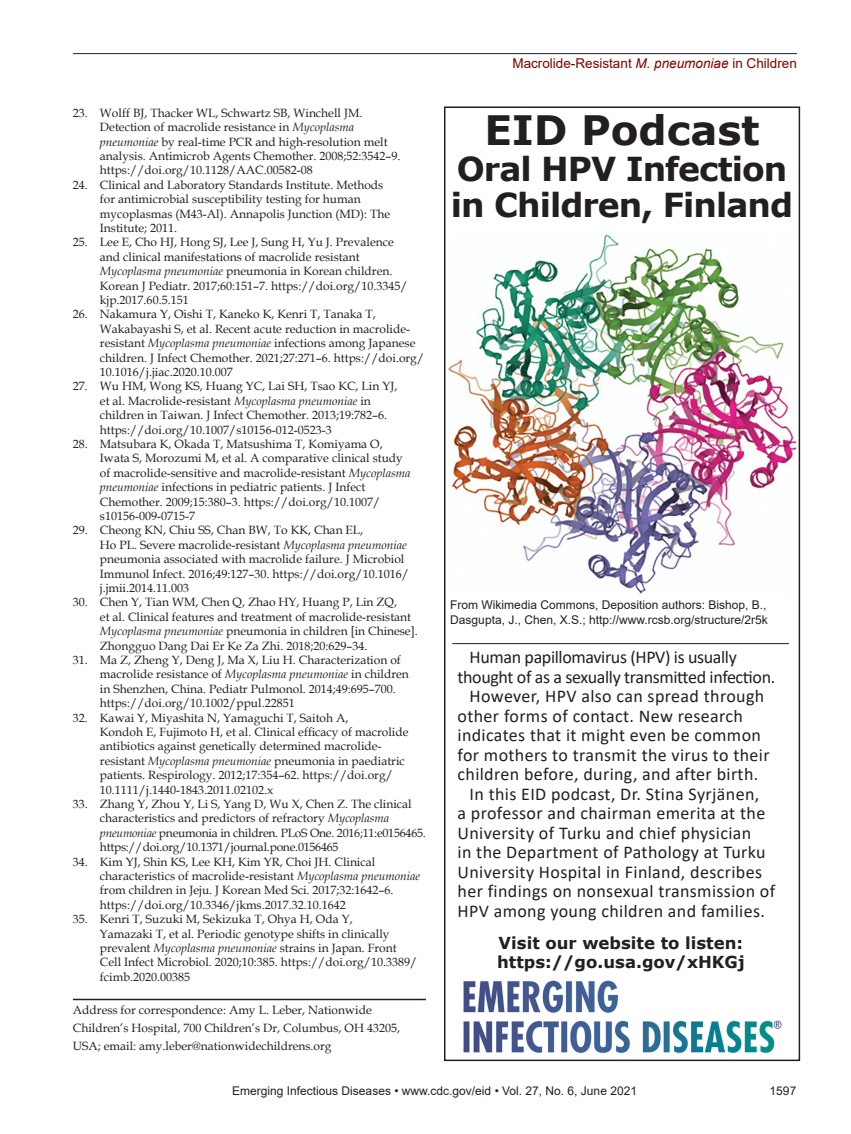
<style>
.page{position:relative;width:851px;height:1134px;background:#fff}
.page>*{position:absolute;margin:0;border:0;box-sizing:border-box;transform-origin:0 0}
.t1{font:700 40.5px "Verdana";letter-spacing:-.005em;color:#231f20}
.t2{font:700 33px/36px "Verdana";letter-spacing:-.03em;color:#231f20}
.t3{font:18px "Calibri";letter-spacing:.02em;color:#231f20}
.t4{font:18px "Calibri";letter-spacing:-.02em;color:#231f20}
.t5{font:700 16.5px/18.9px "Verdana";color:#231f20}
.t6{font:13.5px "Arial";color:#820301}
.t7{font:12px/14.4px "Book Antiqua";color:#231f20}
.t8{font:12px/15px "Arial";color:#231f20}
.s1{font-style:italic}
</style>
<div class="page">
<img style="left:448px;top:234px;width:347px;height:360px">
<hr style="left:73px;top:53px;width:723px;height:1px;background:#231f20">
<hr style="left:73px;top:999px;width:353px;height:1px;background:#231f20">
<div style="left:444px;top:106px;width:356px;height:955px;border:2px solid #231f20"></div>
<img style="left:463px;top:980px;width:319px;height:73px">
<hr style="left:452px;top:643px;width:337px;height:1px;background:#231f20">
<p class="t6" style="left:512px;top:54px;width:286px">Macrolide-Resistant <span class="s1">M. pneumoniae</span> in Children</p>
<p class="t7" style="left:100px;top:105px;width:302px;text-indent:-27px">23. Wolff BJ, Thacker WL, Schwartz SB, Winchell JM.<br>Detection of macrolide resistance in <span class="s1">Mycoplasma pneumoniae</span> by real-time PCR and high-resolution melt analysis. Antimicrob Agents Chemother. 2008;52:3542–9. https://doi.org/10.1128/AAC.00582-08</p>
<p class="t7" style="left:100px;top:177px;width:292px;text-indent:-27px">24. Clinical and Laboratory Standards Institute. Methods for antimicrobial susceptibility testing for human mycoplasmas (M43-Al). Annapolis Junction (MD): The Institute; 2011.</p>
<p class="t7" style="left:100px;top:235px;width:309px;text-indent:-27px">25. Lee E, Cho HJ, Hong SJ, Lee J, Sung H, Yu J. Prevalence and clinical manifestations of macrolide resistant <span class="s1">Mycoplasma pneumoniae</span> pneumonia in Korean children.<br>Korean J Pediatr. 2017;60:151–7. https://doi.org/10.3345/ kjp.2017.60.5.151</p>
<p class="t7" style="left:100px;top:307px;width:326px;text-indent:-27px">26. Nakamura Y, Oishi T, Kaneko K, Kenri T, Tanaka T, Wakabayashi S, et al. Recent acute reduction in macrolide&shy;resistant <span class="s1">Mycoplasma pneumoniae</span> infections among Japanese children. J Infect Chemother. 2021;27:271–6. https://doi.org/ 10.1016/j.jiac.2020.10.007</p>
<p class="t7" style="left:100px;top:379px;width:299px;text-indent:-27px">27. Wu HM, Wong KS, Huang YC, Lai SH, Tsao KC, Lin YJ, et al. Macrolide-resistant <span class="s1">Mycoplasma pneumoniae</span> in children in Taiwan. J Infect Chemother. 2013;19:782–6. https://doi.org/10.1007/s10156-012-0523-3</p>
<p class="t7" style="left:100px;top:436px;width:312px;text-indent:-27px">28. Matsubara K, Okada T, Matsushima T, Komiyama O, Iwata S, Morozumi M, et al. A comparative clinical study of macrolide-sensitive and macrolide-resistant <span class="s1">Mycoplasma pneumoniae</span> infections in pediatric patients. J Infect Chemother. 2009;15:380–3. https://doi.org/10.1007/ s10156-009-0715-7</p>
<p class="t7" style="left:100px;top:523px;width:311px;text-indent:-27px">29. Cheong KN, Chiu SS, Chan BW, To KK, Chan EL,<br>Ho PL. Severe macrolide-resistant <span class="s1">Mycoplasma pneumoniae </span>pneumonia associated with macrolide failure. J Microbiol Immunol Infect. 2016;49:127–30. https://doi.org/10.1016/ j.jmii.2014.11.003</p>
<p class="t7" style="left:100px;top:595px;width:319px;text-indent:-27px">30. Chen Y, Tian WM, Chen Q, Zhao HY, Huang P, Lin ZQ,<br>et al. Clinical features and treatment of macrolide-resistant <span class="s1">Mycoplasma pneumoniae</span> pneumonia in children [in Chinese].<br>Zhongguo Dang Dai Er Ke Za Zhi. 2018;20:629–34.</p>
<p class="t7" style="left:100px;top:652px;width:310px;text-indent:-27px">31. Ma Z, Zheng Y, Deng J, Ma X, Liu H. Characterization of macrolide resistance of <span class="s1">Mycoplasma pneumoniae</span> in children in Shenzhen, China. Pediatr Pulmonol. 2014;49:695–700. https://doi.org/10.1002/ppul.22851</p>
<p class="t7" style="left:100px;top:710px;width:310px;text-indent:-27px">32. Kawai Y, Miyashita N, Yamaguchi T, Saitoh A,<br>Kondoh E, Fujimoto H, et al. Clinical efficacy of macrolide antibiotics against genetically determined macrolide&shy;resistant <span class="s1">Mycoplasma pneumoniae</span> pneumonia in paediatric patients. Respirology. 2012;17:354–62. https://doi.org/ 10.1111/j.1440-1843.2011.02102.x</p>
<p class="t7" style="left:100px;top:796px;width:327px;text-indent:-27px">33. Zhang Y, Zhou Y, Li S, Yang D, Wu X, Chen Z. The clinical characteristics and predictors of refractory <span class="s1">Mycoplasma pneumoniae</span> pneumonia in children. PLoS One. 2016;11:e0156465. https://doi.org/10.1371/journal.pone.0156465</p>
<p class="t7" style="left:100px;top:854px;width:322px;text-indent:-27px">34. Kim YJ, Shin KS, Lee KH, Kim YR, Choi JH. Clinical characteristics of macrolide-resistant <span class="s1">Mycoplasma pneumoniae </span>from children in Jeju. J Korean Med Sci. 2017;32:1642–6. https://doi.org/10.3346/jkms.2017.32.10.1642</p>
<p class="t7" style="left:100px;top:912px;width:319px;text-indent:-27px">35. Kenri T, Suzuki M, Sekizuka T, Ohya H, Oda Y,<br>Yamazaki T, et al. Periodic genotype shifts in clinically prevalent <span class="s1">Mycoplasma pneumoniae</span> strains in Japan. Front Cell Infect Microbiol. 2020;10:385. https://doi.org/10.3389/ fcimb.2020.00385</p>
<p class="t7" style="left:73px;top:1000px;width:328px;line-height:18px">Address for correspondence: Amy L. Leber, Nationwide<br>Children’s Hospital, 700 Children’s Dr, Columbus, OH 43205,<br>USA; email: amy.leber@nationwidechildrens.org</p>
<p class="t8" style="left:232px;top:1084px;width:406px">Emerging Infectious Diseases • www.cdc.gov/eid • Vol. 27, No. 6, June 2021</p>
<p class="t8" style="left:769px;top:1084px;width:28px">1597</p>
<h1 class="t1" style="left:484px;top:102px;width:277px">EID Podcast</h1>
<h2 class="t2" style="left:451px;top:151px;width:344px">Oral HPV Infection in Children, Finland</h2>
<p class="t8" style="left:450px;top:597px;width:319px">From Wikimedia Commons, Deposition authors: Bishop, B.,<br>Dasgupta, J., Chen, X.S.; http://www.rcsb.org/structure/2r5k</p>
<h3 class="t4" style="left:469px;top:645px;width:269px">Human papillomavirus (HPV) is usually</h3>
<h3 class="t4" style="left:457px;top:664px;width:319px">thought of as a sexually transmitted infection.</h3>
<h3 class="t3" style="left:469px;top:684px;width:296px">However, HPV also can spread through</h3>
<h3 class="t3" style="left:457px;top:703px;width:287px">other forms of contact. New research</h3>
<h3 class="t3" style="left:457px;top:723px;width:305px">indicates that it might even be common</h3>
<h3 class="t3" style="left:457px;top:742px;width:314px">for mothers to transmit the virus to their</h3>
<h3 class="t3" style="left:457px;top:762px;width:302px">children before, during, and after birth.</h3>
<h3 class="t3" style="left:469px;top:781px;width:291px">In this EID podcast, Dr. Stina Syrjänen,</h3>
<h3 class="t3" style="left:457px;top:801px;width:309px">a professor and chairman emerita at the</h3>
<h3 class="t3" style="left:457px;top:820px;width:295px">University of Turku and chief physician</h3>
<h3 class="t3" style="left:457px;top:840px;width:309px">in the Department of Pathology at Turku</h3>
<h3 class="t3" style="left:457px;top:859px;width:306px">University Hospital in Finland, describes</h3>
<h3 class="t3" style="left:457px;top:879px;width:319px">her findings on nonsexual transmission of</h3>
<h3 class="t3" style="left:457px;top:898px;width:309px">HPV among young children and families.</h3>
<h3 class="t5" style="left:497px;top:933px;width:249px">Visit our website to listen: https://go.usa.gov/xHKGj</h3>
</div>
